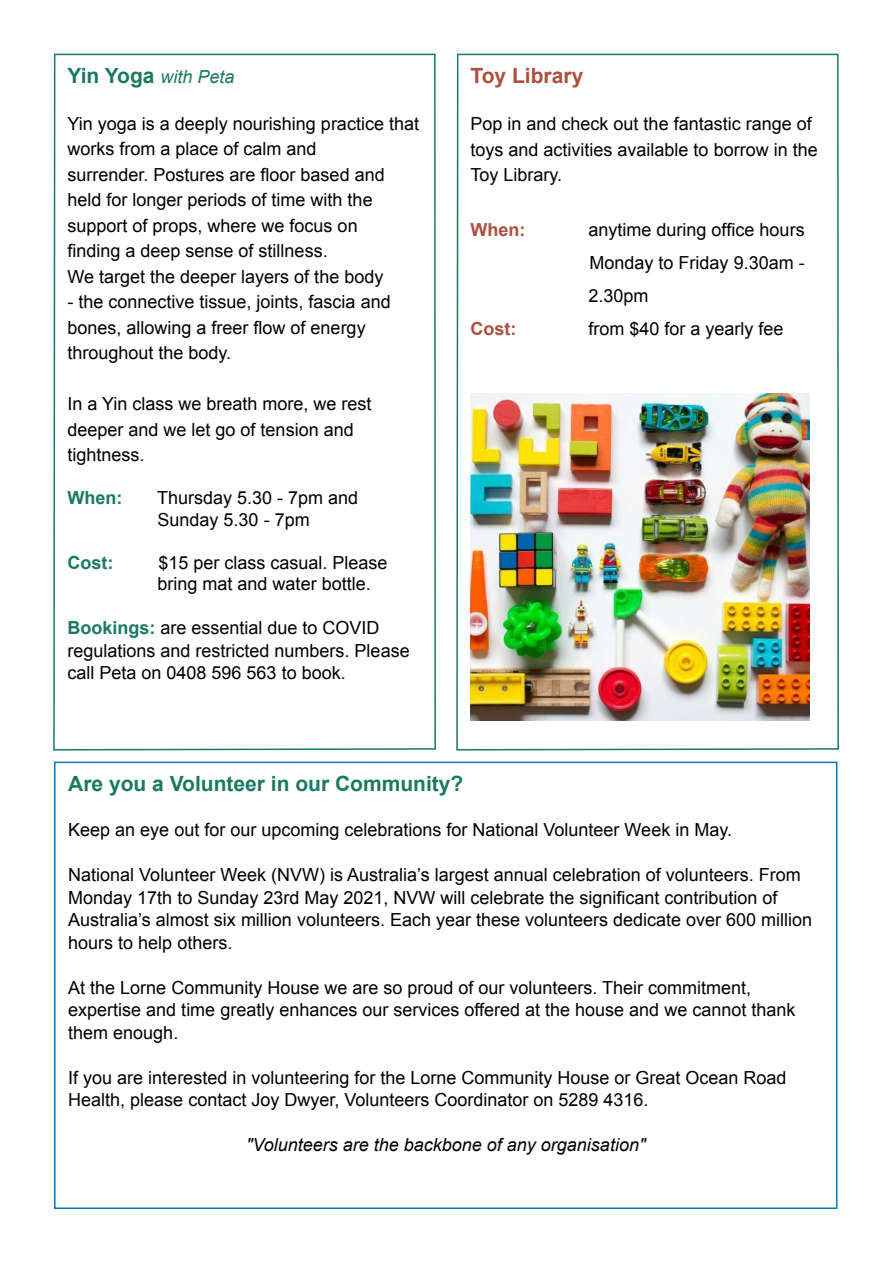
<style>
.page{position:relative;width:893px;height:1263px;background:#fff}
.page>*{position:absolute;margin:0;border:0;box-sizing:border-box;transform-origin:0 0}
.t1{font:700 21px "Arial";color:#1b7963}
.t2{font:700 21px "Arial";color:#ad4f3d}
.t3{font:18px/25.5px "Arial";color:#000}
.t4{font:italic 18px "Arial";color:#000}
.t5{font:italic 18px "Arial";color:#1b7963}
.t6{font:700 18px "Arial";color:#1b7963}
.t7{font:700 18px "Arial";color:#ad4f3d}
.s1{font-weight:700;font-style:normal;font-size:21px}
.s2{font-weight:700;color:#1b7963}
</style>
<div class="page">
<svg style="left:53px;top:53px;width:383px;height:698px"></svg>
<div style="left:54px;top:762px;width:783px;height:447px;border:2px solid #0077c1"></div>
<svg style="left:456px;top:53px;width:383px;height:698px"></svg>
<img style="left:470px;top:393px;width:339px;height:327px">
<p class="t5" style="left:68px;top:65px;width:168px"><span class="s1">Yin Yoga</span> with Peta</p>
<p class="t3" style="left:68px;top:111px;width:353px">Yin yoga is a deeply nourishing practice that works from a place of calm and<br>surrender. Postures are floor based and held for longer periods of time with the support of props, where we focus on<br>finding a deep sense of stillness.<br>We target the deeper layers of the body</p>
<p class="t3" style="left:68px;top:289px;width:325px">- the connective tissue, joints, fascia and bones, allowing a freer flow of energy throughout the body.</p>
<p class="t3" style="left:68px;top:391px;width:306px">In a Yin class we breath more, we rest deeper and we let go of tension and tightness.</p>
<p class="t6" style="left:68px;top:486px;width:56px">When:</p>
<p class="t3" style="left:157px;top:487px;width:203px;line-height:21.6px">Thursday 5.30 - 7pm and<br>Sunday 5.30 - 7pm</p>
<p class="t6" style="left:68px;top:550px;width:47px">Cost:</p>
<p class="t3" style="left:158px;top:552px;width:232px;line-height:21.6px">$15 per class casual. Please bring mat and water bottle.</p>
<p class="t3" style="left:68px;top:617px;width:344px;line-height:22.5px"><span class="s2">Bookings:</span> are essential due to COVID regulations and restricted numbers. Please call Peta on 0408 596 563 to book.</p>
<p class="t2" style="left:470px;top:62px;width:114px">Toy Library</p>
<p class="t3" style="left:470px;top:111px;width:349px">Pop in and check out the fantastic range of toys and activities available to borrow in the<br>Toy Library.</p>
<p class="t7" style="left:470px;top:218px;width:56px">When:</p>
<p class="t3" style="left:589px;top:213px;width:218px;line-height:33px;text-align:justify">anytime during office hours Monday to Friday 9.30am - 2.30pm</p>
<p class="t7" style="left:470px;top:317px;width:47px">Cost:</p>
<p class="t3" style="left:589px;top:316px;width:197px">from $40 for a yearly fee</p>
<p class="t1" style="left:68px;top:770px;width:397px">Are you a Volunteer in our Community?</p>
<p class="t3" style="left:68px;top:817px;width:665px">Keep an eye out for our upcoming celebrations for National Volunteer Week in May.</p>
<p class="t3" style="left:68px;top:864px;width:745px;line-height:22.5px">National Volunteer Week (NVW) is Australia’s largest annual celebration of volunteers. From Monday 17th to Sunday 23rd May 2021, NVW will celebrate the significant contribution of Australia’s almost six million volunteers. Each year these volunteers dedicate over 600 million hours to help others.</p>
<p class="t3" style="left:68px;top:976px;width:729px;line-height:22.5px">At the Lorne Community House we are so proud of our volunteers. Their commitment, expertise and time greatly enhances our services offered at the house and we cannot thank them enough.</p>
<p class="t3" style="left:68px;top:1066px;width:720px;line-height:22.5px">If you are interested in volunteering for the Lorne Community House or Great Ocean Road<br>Health, please contact Joy Dwyer, Volunteers Coordinator on 5289 4316.</p>
<p class="t4" style="left:246px;top:1133px;width:401px">"Volunteers are the backbone of any organisation"</p>
</div>
